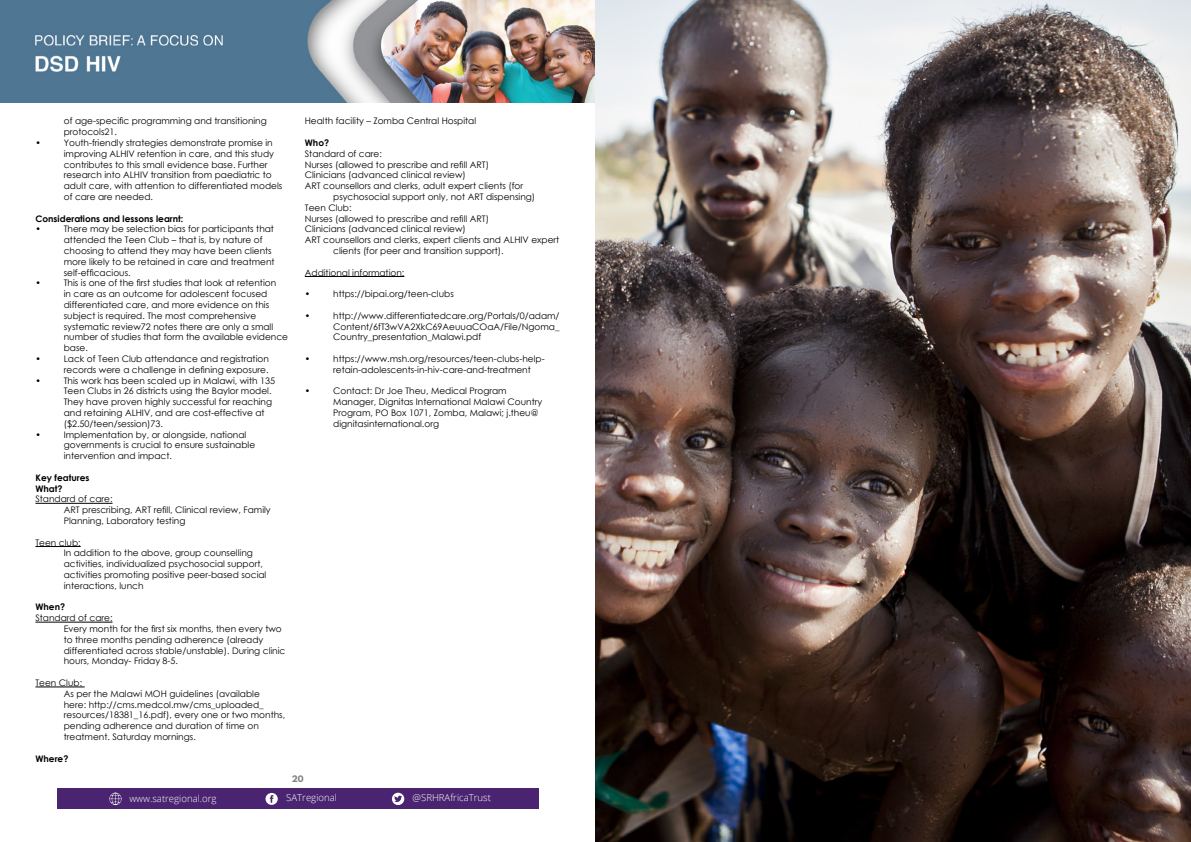
<style>
.page{position:relative;width:1191px;height:842px;background:#fff}
.page>*{position:absolute;margin:0;border:0;box-sizing:border-box;transform-origin:0 0}
.t1{font:300 9.6px "Open Sans";color:#fff}
.t2{font:9px/10.8px "Century Gothic";color:#000}
.t3{font:700 9px/10.8px "Century Gothic";color:#000}
.t4{font:700 8px "League Spartan";color:#808285}
</style>
<div class="page">
<div style="left:57px;top:788px;width:481px;height:21px;background:#4a2471"></div>
<svg style="left:265px;top:793px;width:13px;height:12px"></svg>
<svg style="left:392px;top:793px;width:12px;height:12px"></svg>
<svg style="left:109px;top:793px;width:12px;height:12px"></svg>
<img style="left:0;top:0;width:595px;height:102px">
<hr style="left:35px;top:503px;width:78px;height:1px;background:#000">
<hr style="left:35px;top:546px;width:46px;height:1px;background:#000">
<hr style="left:35px;top:622px;width:78px;height:1px;background:#000">
<hr style="left:35px;top:687px;width:50px;height:1px;background:#000">
<img style="left:595px;top:0;width:596px;height:842px">
<hr style="left:305px;top:276px;width:99px;height:1px;background:#000">
<p class="t2" style="left:64px;top:116px;width:205px">of age-specific programming and transitioning protocols21.</p>
<p class="t2" style="left:35px;top:137px;width:7px">•</p>
<p class="t2" style="left:64px;top:137px;width:220px">Youth-friendly strategies demonstrate promise in improving ALHIV retention in care, and this study contributes to this small evidence base. Further research into ALHIV transition from paediatric to adult care, with attention to differentiated models of care are needed.</p>
<p class="t3" style="left:35px;top:213px;width:149px">Considerations and lessons learnt:</p>
<p class="t2" style="left:35px;top:224px;width:7px">•</p>
<p class="t2" style="left:64px;top:224px;width:212px">There may be selection bias for participants that attended the Teen Club – that is, by nature of choosing to attend they may have been clients more likely to be retained in care and treatment self-efficacious.</p>
<p class="t2" style="left:35px;top:278px;width:7px">•</p>
<p class="t2" style="left:64px;top:278px;width:226px">This is one of the first studies that look at retention<br>in care as an outcome for adolescent focused differentiated care, and more evidence on this subject is required. The most comprehensive systematic review72 notes there are only a small number of studies that form the available evidence base.</p>
<p class="t2" style="left:35px;top:353px;width:7px">•</p>
<p class="t2" style="left:64px;top:353px;width:206px">Lack of Teen Club attendance and registration records were a challenge in defining exposure.</p>
<p class="t2" style="left:35px;top:375px;width:7px">•</p>
<p class="t2" style="left:64px;top:375px;width:213px">This work has been scaled up in Malawi, with 135<br>Teen Clubs in 26 districts using the Baylor model.<br>They have proven highly successful for reaching and retaining ALHIV, and are cost-effective at ($2.50/teen/session)73.</p>
<p class="t2" style="left:35px;top:429px;width:7px">•</p>
<p class="t2" style="left:64px;top:429px;width:193px">Implementation by, or alongside, national governments is crucial to ensure sustainable intervention and impact.</p>
<p class="t3" style="left:35px;top:472px;width:55px">Key features<br>What?</p>
<p class="t2" style="left:64px;top:494px;width:208px;text-indent:-28px">Standard of care:<br>ART prescribing, ART refill, Clinical review, Family<br>Planning, Laboratory testing</p>
<p class="t2" style="left:64px;top:537px;width:204px;text-indent:-28px">Teen club:<br>In addition to the above, group counselling activities, individualized psychosocial support, activities promoting positive peer-based social interactions, lunch</p>
<p class="t3" style="left:35px;top:601px;width:31px">When?</p>
<p class="t2" style="left:64px;top:612px;width:223px;text-indent:-28px">Standard of care:<br>Every month for the first six months, then every two to three months pending adherence (already differentiated across stable/unstable). During clinic hours, Monday- Friday 8-5.</p>
<p class="t2" style="left:64px;top:677px;width:223px;text-indent:-28px">Teen Club:<br>As per the Malawi MOH guidelines (available<br>here: http://cms.medcol.mw/cms_uploaded_ resources/18381_16.pdf), every one or two months, pending adherence and duration of time on treatment. Saturday mornings.</p>
<p class="t3" style="left:35px;top:753px;width:34px">Where?</p>
<p class="t2" style="left:305px;top:116px;width:173px">Health facility – Zomba Central Hospital</p>
<p class="t3" style="left:305px;top:137px;width:26px">Who?</p>
<p class="t2" style="left:305px;top:148px;width:79px">Standard of care:</p>
<p class="t2" style="left:305px;top:159px;width:186px">Nurses (allowed to prescribe and refill ART)</p>
<p class="t2" style="left:305px;top:170px;width:163px">Clinicians (advanced clinical review)</p>
<p class="t2" style="left:305px;top:180px;width:220px">ART counsellors and clerks, adult expert clients (for</p>
<p class="t2" style="left:333px;top:191px;width:203px">psychosocial support only, not ART dispensing)</p>
<p class="t2" style="left:305px;top:202px;width:48px">Teen Club:</p>
<p class="t2" style="left:305px;top:213px;width:186px">Nurses (allowed to prescribe and refill ART)</p>
<p class="t2" style="left:305px;top:224px;width:163px">Clinicians (advanced clinical review)</p>
<p class="t2" style="left:305px;top:234px;width:256px">ART counsellors and clerks, expert clients and ALHIV expert</p>
<p class="t2" style="left:333px;top:245px;width:172px">clients (for peer and transition support).</p>
<p class="t2" style="left:305px;top:267px;width:101px">Additional information:</p>
<p class="t2" style="left:305px;top:288px;width:7px">•</p>
<p class="t2" style="left:333px;top:288px;width:122px">https://bipai.org/teen-clubs</p>
<p class="t2" style="left:305px;top:310px;width:7px">•</p>
<p class="t2" style="left:333px;top:310px;width:228px;text-align:justify">http://www.differentiatedcare.org/Portals/0/adam/ Content/6fT3wVA2XkC69AeuuaCOaA/File/Ngoma_ Country_presentation_Malawi.pdf</p>
<p class="t2" style="left:305px;top:353px;width:7px">•</p>
<p class="t2" style="left:333px;top:353px;width:213px">https://www.msh.org/resources/teen-clubs-help&shy;retain-adolescents-in-hiv-care-and-treatment</p>
<p class="t2" style="left:305px;top:386px;width:7px">•</p>
<p class="t2" style="left:333px;top:386px;width:211px">Contact: Dr Joe Theu, Medical Program Manager, Dignitas International Malawi Country Program, PO Box 1071, Zomba, Malawi; j.theu@ dignitasinternational.org</p>
<p class="t4" style="left:292px;top:772px;width:13px">20</p>
<p class="t1" style="left:129px;top:792px;width:89px">www.satregional.org</p>
<p class="t1" style="left:286px;top:791px;width:52px">SATregional</p>
<p class="t1" style="left:412px;top:791px;width:80px">@SRHRAfricaTrust</p>
</div>
